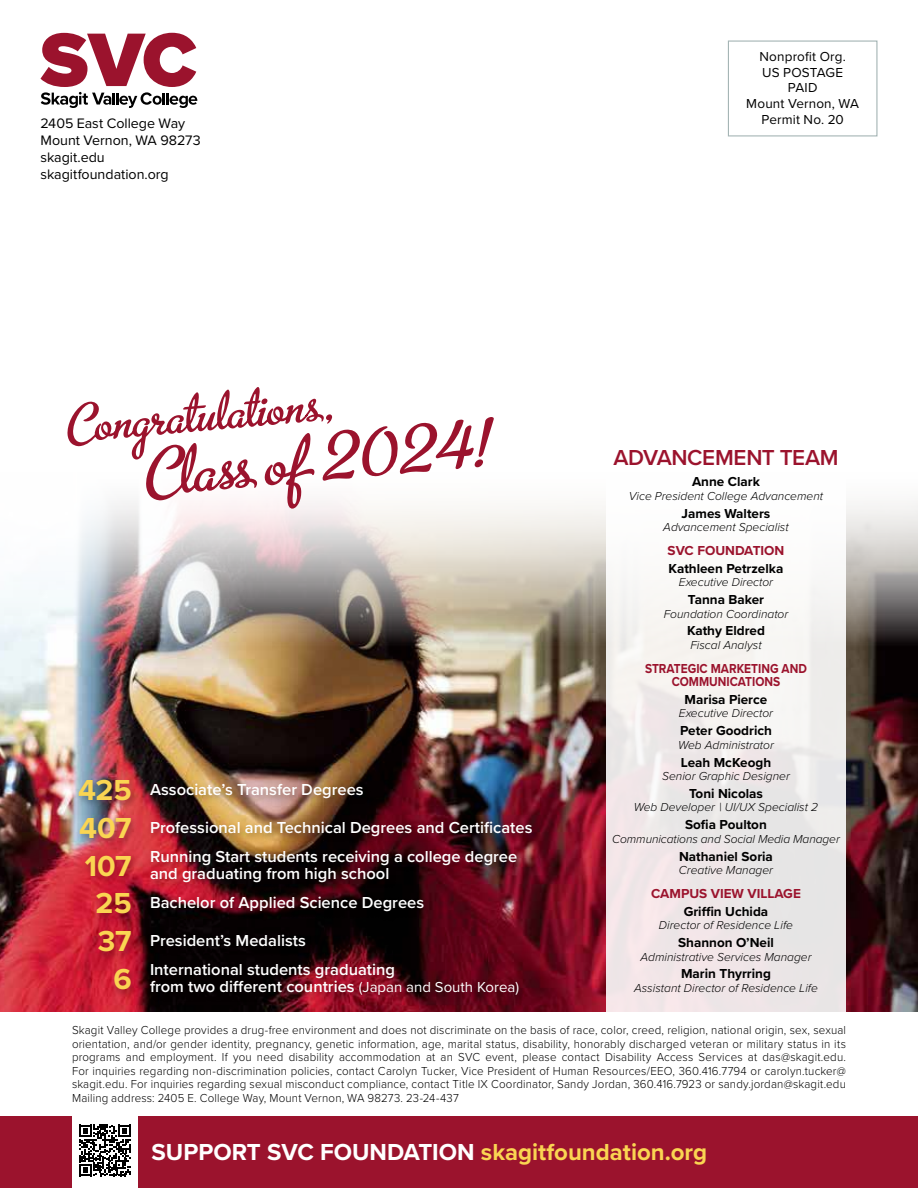
<style>
.page{position:relative;width:918px;height:1188px;background:#fff}
.page>*{position:absolute;margin:0;border:0;box-sizing:border-box;transform-origin:0 0}
.t1{font:700 30px "Proxima Nova";color:#fad552}
.t2{font:700 24px "Proxima Nova";color:#fff}
.t3{font:600 22.5px "Proxima Nova";letter-spacing:-.015em;color:#9b132d}
.t4{font:600 16.5px/16.5px "Proxima Nova";color:#fff}
.t5{font:14.25px/17.1px "Proxima Nova";color:#000}
.t6{font:700 13.5px "Proxima Nova";color:#000}
.t7{font:13.5px/15.8px "Proxima Nova";letter-spacing:.01em;color:#000;text-align:center}
.t8{font:700 13.5px/13.5px "Proxima Nova";color:#9b132d;text-align:center;scale:.88 1}
.t9{font:700 13.5px "Proxima Nova";color:#9b132d}
.t10{font:300 12px/13.5px "Proxima Nova";letter-spacing:.015em;color:#000;text-align:justify;scale:.96 1}
.t11{font:italic 300 12px "Proxima Nova";color:#000}
.s1{font-weight:700;font-size:30px;color:#fad552}
.s2{font-weight:400;font-size:15px}
.s3{color:#fad552}
</style>
<div class="page">
<img style="left:0;top:655px;width:918px;height:357px">
<div style="left:728px;top:40px;width:150px;height:96px;border:1px solid #a5b5b5"></div>
<svg style="left:606px;top:655px;width:240px;height:357px;fill:#eee6e8"></svg>
<div style="left:74px;top:777px;width:467px;height:228px;background:#000;opacity:.3"></div>
<svg style="left:0;top:501px;width:918px;height:154px"></svg>
<svg style="left:67px;top:387px;width:427px;height:122px"></svg>
<svg style="left:40px;top:33px;width:157px;height:75px"></svg>
<div style="left:0;top:1116px;width:918px;height:72px;background:#9b132d"></div>
<div style="left:72px;top:1114px;width:66px;height:74px;background:#fff"></div>
<svg style="left:79px;top:1125px;width:52px;height:51px"></svg>
<p class="t5" style="left:40px;top:114px;width:162px">2405 East College Way<br>Mount Vernon, WA 98273 skagit.edu skagitfoundation.org</p>
<p class="t7" style="left:746px;top:48px;width:114px">Nonprofit Org.<br>US POSTAGE<br>PAID<br>Mount Vernon, WA<br>Permit No. 20</p>
<h3 class="t4" style="left:78px;top:781px;width:287px"><span class="s1">425</span> Associate’s Transfer Degrees</h3>
<h3 class="t4" style="left:79px;top:818px;width:455px"><span class="s1">407</span> Professional and Technical Degrees and Certificates</h3>
<h3 class="t4" style="left:85px;top:848px;width:434px;text-indent:65px">Running Start students receiving a college degree<br><sup>107</sup> and graduating from high school</h3>
<h3 class="t4" style="left:96px;top:894px;width:330px"><span class="s1">25</span> Bachelor of Applied Science Degrees</h3>
<h3 class="t4" style="left:98px;top:932px;width:209px"><span class="s1">37</span> President’s Medalists</h3>
<h1 class="t1" style="left:113px;top:957px;width:20px">6</h1>
<h3 class="t4" style="left:150px;top:961px;width:371px">International students graduating<br>from two different countries <span class="s2">(Japan and South Korea)</span></h3>
<h3 class="t3" style="left:613px;top:441px;width:227px">ADVANCEMENT TEAM</h3>
<p class="t6" style="left:692px;top:472px;width:69px">Anne Clark</p>
<p class="t11" style="left:629px;top:487px;width:196px">Vice President College Advancement</p>
<p class="t6" style="left:682px;top:503px;width:90px">James Walters</p>
<p class="t11" style="left:663px;top:518px;width:127px">Advancement Specialist</p>
<p class="t9" style="left:668px;top:540px;width:118px">SVC FOUNDATION</p>
<p class="t6" style="left:669px;top:558px;width:116px">Kathleen Petrzelka</p>
<p class="t11" style="left:679px;top:573px;width:96px">Executive Director</p>
<p class="t6" style="left:688px;top:589px;width:78px">Tanna Baker</p>
<p class="t11" style="left:664px;top:605px;width:126px">Foundation Coordinator</p>
<p class="t6" style="left:687px;top:621px;width:79px">Kathy Eldred</p>
<p class="t11" style="left:690px;top:636px;width:73px">Fiscal Analyst</p>
<p class="t8" style="left:645px;top:661px;width:186px">STRATEGIC MARKETING AND<br>COMMUNICATIONS</p>
<p class="t6" style="left:685px;top:689px;width:84px">Marisa Pierce</p>
<p class="t11" style="left:679px;top:705px;width:96px">Executive Director</p>
<p class="t6" style="left:680px;top:721px;width:93px">Peter Goodrich</p>
<p class="t11" style="left:678px;top:736px;width:97px">Web Administrator</p>
<p class="t6" style="left:681px;top:752px;width:92px">Leah McKeogh</p>
<p class="t11" style="left:662px;top:767px;width:129px">Senior Graphic Designer</p>
<p class="t6" style="left:689px;top:783px;width:75px">Toni Nicolas</p>
<p class="t11" style="left:634px;top:798px;width:186px">Web Developer | UI/UX Specialist 2</p>
<p class="t6" style="left:685px;top:815px;width:83px">Sofia Poulton</p>
<p class="t11" style="left:612px;top:830px;width:229px">Communications and Social Media Manager</p>
<p class="t6" style="left:679px;top:846px;width:95px">Nathaniel Soria</p>
<p class="t11" style="left:679px;top:861px;width:96px">Creative Manager</p>
<p class="t9" style="left:651px;top:883px;width:151px">CAMPUS VIEW VILLAGE</p>
<p class="t6" style="left:684px;top:901px;width:86px">Griffin Uchida</p>
<p class="t11" style="left:659px;top:916px;width:136px">Director of Residence Life</p>
<p class="t6" style="left:678px;top:932px;width:97px">Shannon O’Neil</p>
<p class="t11" style="left:640px;top:948px;width:173px">Administrative Services Manager</p>
<p class="t6" style="left:681px;top:964px;width:91px">Marin Thyrring</p>
<p class="t11" style="left:634px;top:979px;width:185px">Assistant Director of Residence Life</p>
<p class="t10" style="left:72px;top:1023px;width:808px">Skagit Valley College provides a drug-free environment and does not discriminate on the basis of race, color, creed, religion, national origin, sex, sexual orientation, and/or gender identity, pregnancy, genetic information, age, marital status, disability, honorably discharged veteran or military status in its programs and employment. If you need disability accommodation at an SVC event, please contact Disability Access Services at das@skagit.edu.<br>For inquiries regarding non-discrimination policies, contact Carolyn Tucker, Vice President of Human Resources/EEO, 360.416.7794 or carolyn.tucker@ skagit.edu. For inquiries regarding sexual misconduct compliance, contact Title IX Coordinator, Sandy Jordan, 360.416.7923 or sandy.jordan@skagit.edu Mailing address: 2405 E. College Way, Mount Vernon, WA 98273. 23-24-437</p>
<h2 class="t2" style="left:152px;top:1134px;width:557px">SUPPORT SVC FOUNDATION <span class="s3">skagitfoundation.org</span></h2>
</div>
